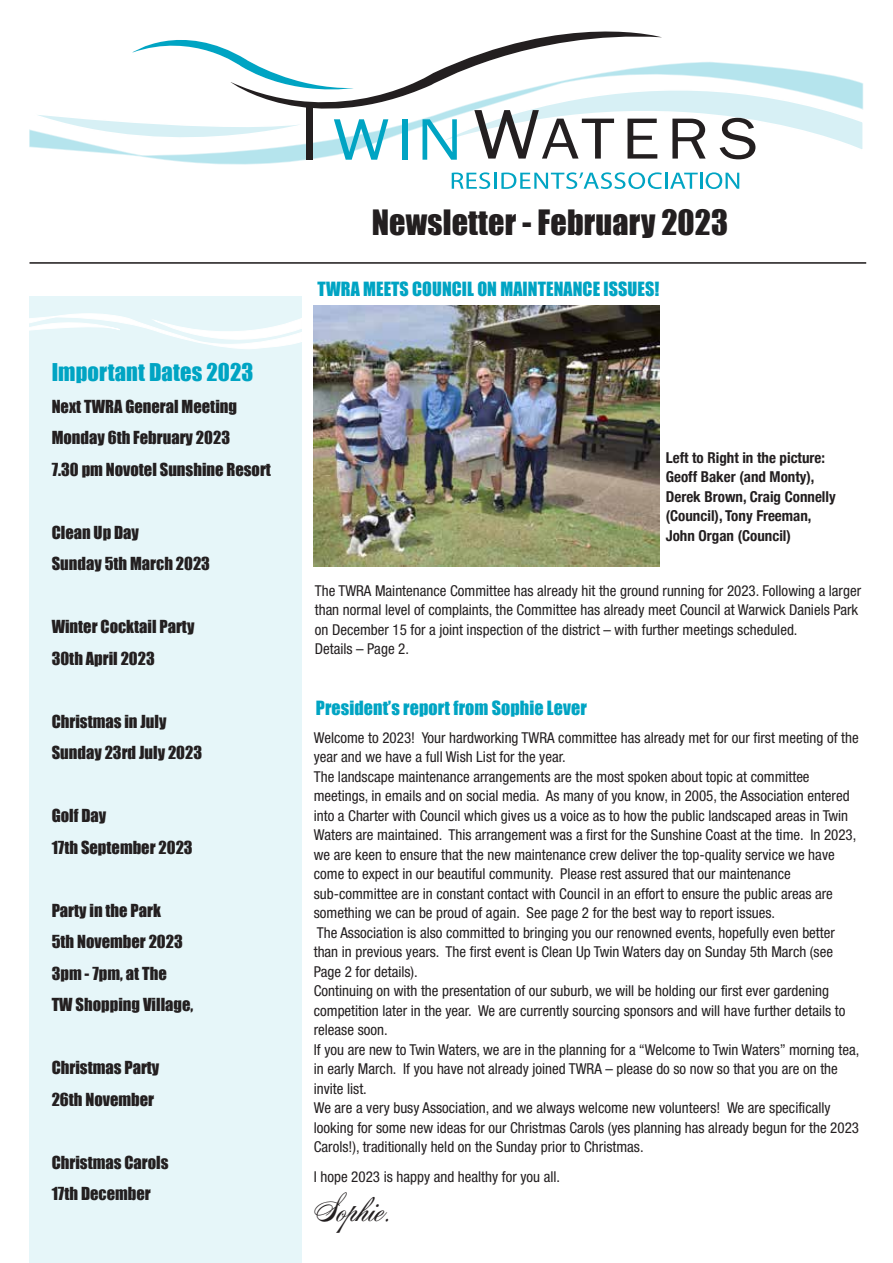
<style>
.page{position:relative;width:893px;height:1263px;background:#fff}
.page>*{position:absolute;margin:0;border:0;box-sizing:border-box;transform-origin:0 0}
.t1{font:36px "Acroterion JF";color:#231f20}
.t2{font:32.1px "Impact";letter-spacing:.005em;color:#231f20}
.t3{font:22.5px "Impact";letter-spacing:.005em;color:#00a4c3}
.t4{font:18px "Impact";letter-spacing:.005em;color:#00a4c3}
.t5{font:16.5px/31.5px "Impact";color:#231f20}
.t6{font:condensed 15px/19.5px "Helvetica Neue";color:#231f20}
.t7{font:700 condensed 15px/19.5px "Helvetica Neue";color:#231f20}
</style>
<div class="page">
<div style="left:30px;top:296px;width:272px;height:967px;background:#e6f6f9"></div>
<svg style="left:29px;top:311px;width:273px;height:46px"></svg>
<hr style="left:30px;top:262px;width:836px;height:2px;background:#231f20">
<img style="left:314px;top:306px;width:345px;height:260px">
<svg style="left:263px;top:31px;width:399px;height:109px"></svg>
<svg style="left:132px;top:31px;width:223px;height:67px"></svg>
<svg style="left:452px;top:172px;width:287px;height:17px"></svg>
<svg style="left:29px;top:111px;width:359px;height:54px"></svg>
<div style="left:402px;top:119px;width:5px;height:41px;background:#00a4c3"></div>
<svg style="left:422px;top:61px;width:441px;height:99px"></svg>
<div style="left:306px;top:106px;width:6px;height:54px;background:#231f20"></div>
<h3 class="t3" style="left:52px;top:355px;width:203px">Important Dates 2023</h3>
<p class="t5" style="left:52px;top:390px;width:221px">Next TWRA General Meeting<br>Monday 6th February 2023<br>7.30 pm Novotel Sunshine Resort</p>
<p class="t5" style="left:52px;top:516px;width:160px">Clean Up Day<br>Sunday 5th March 2023</p>
<p class="t5" style="left:52px;top:610px;width:144px">Winter Cocktail Party<br>30th April 2023</p>
<p class="t5" style="left:52px;top:705px;width:152px">Christmas in July<br>Sunday 23rd July 2023</p>
<p class="t5" style="left:52px;top:799px;width:143px">Golf Day<br>17th September 2023</p>
<p class="t5" style="left:52px;top:894px;width:143px">Party in the Park<br>5th November 2023<br>3pm - 7pm, at The<br>TW Shopping Village,</p>
<p class="t5" style="left:52px;top:1051px;width:109px">Christmas Party<br>26th November</p>
<p class="t5" style="left:52px;top:1146px;width:118px">Christmas Carols<br>17th December</p>
<h2 class="t2" style="left:372px;top:198px;width:358px">Newsletter - February 2023</h2>
<p class="t4" style="left:317px;top:275px;width:343px">TWRA MEETS COUNCIL ON MAINTENANCE ISSUES!</p>
<p class="t7" style="left:666px;top:447px;width:172px">Left to Right in the picture:<br>Geoff Baker (and Monty),<br>Derek Brown, Craig Connelly (Council), Tony Freeman,<br>John Organ (Council)</p>
<p class="t6" style="left:315px;top:580px;width:548px">The TWRA Maintenance Committee has already hit the ground running for 2023. Following a larger than normal level of complaints, the Committee has already meet Council at Warwick Daniels Park on December 15 for a joint inspection of the district – with further meetings scheduled.<br>Details – Page 2.</p>
<p class="t4" style="left:316px;top:694px;width:272px">President’s report from Sophie Lever</p>
<p class="t6" style="left:314px;top:728px;width:547px">Welcome to 2023! Your hardworking TWRA committee has already met for our first meeting of the year and we have a full Wish List for the year.<br>The landscape maintenance arrangements are the most spoken about topic at committee meetings, in emails and on social media. As many of you know, in 2005, the Association entered into a Charter with Council which gives us a voice as to how the public landscaped areas in Twin Waters are maintained. This arrangement was a first for the Sunshine Coast at the time. In 2023, we are keen to ensure that the new maintenance crew deliver the top-quality service we have come to expect in our beautiful community. Please rest assured that our maintenance sub-committee are in constant contact with Council in an effort to ensure the public areas are something we can be proud of again. See page 2 for the best way to report issues.<br>The Association is also committed to bringing you our renowned events, hopefully even better than in previous years. The first event is Clean Up Twin Waters day on Sunday 5th March (see Page 2 for details).<br>Continuing on with the presentation of our suburb, we will be holding our first ever gardening competition later in the year. We are currently sourcing sponsors and will have further details to release soon.<br>If you are new to Twin Waters, we are in the planning for a “Welcome to Twin Waters” morning tea, in early March. If you have not already joined TWRA – please do so now so that you are on the invite list.<br>We are a very busy Association, and we always welcome new volunteers! We are specifically looking for some new ideas for our Christmas Carols (yes planning has already begun for the 2023<br>Carols!), traditionally held on the Sunday prior to Christmas.</p>
<p class="t6" style="left:314px;top:1167px;width:248px">I hope 2023 is happy and healthy for you all.</p>
<h1 class="t1" style="left:314px;top:1186px;width:78px">Sophie.</h1>
</div>
